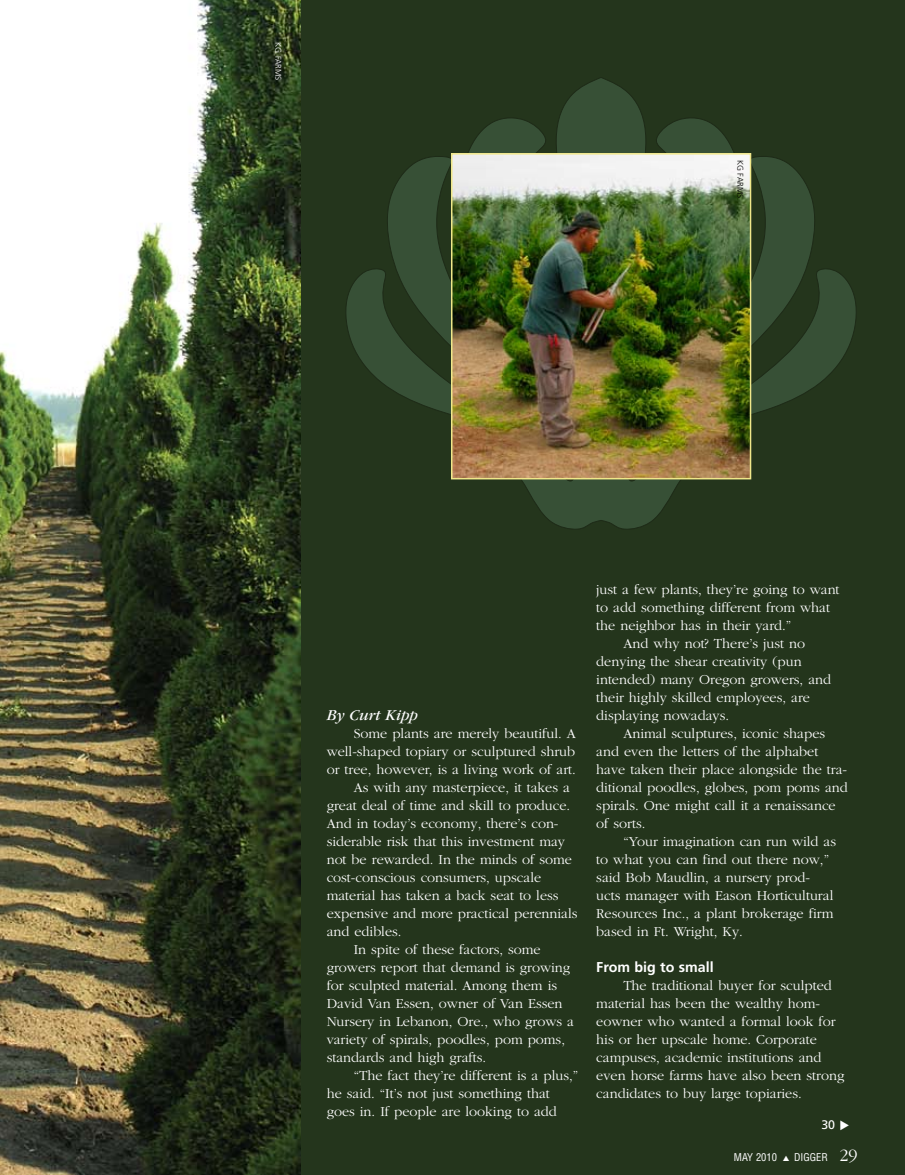
<style>
.page{position:relative;width:905px;height:1175px;background:#fff}
.page>*{position:absolute;margin:0;border:0;box-sizing:border-box;transform-origin:0 0}
.t1{font:italic 15.75px "Garamond";color:#fff}
.t2{font:300 14.25px/18px "Garamond";color:#fff}
.t3{font:700 14.25px "Frutiger";color:#fff}
.t4{font:12.45px "Frutiger";color:#fff}
.t5{font:condensed 10.5px "Helvetica";color:#fff}
.t6{font:300 8.25px "Frutiger";letter-spacing:-.005em;color:#fff}
.t7{font:300 8.25px "Frutiger";letter-spacing:-.005em;color:#000}
.s1{font-family:"Garamond";font-weight:300;font-stretch:normal;font-size:18px}
</style>
<div class="page">
<img style="left:0;top:0;width:301px;height:1174px">
<div style="left:301px;top:0;width:603px;height:1174px;background:#24351c"></div>
<svg style="left:346px;top:78px;width:510px;height:451px"></svg>
<img style="left:454px;top:156px;width:294px;height:320px">
<div style="left:451px;top:153px;width:300px;height:326px;border:2px solid #efe78a"></div>
<p class="t6" style="left:283px;top:42px;width:39px;rotate:90deg">KG FARMS</p>
<p class="t7" style="left:744px;top:160px;width:39px;rotate:90deg">KG FARMS</p>
<p class="t1" style="left:327px;top:707px;width:93px">By Curt Kipp</p>
<p class="t2" style="left:354px;top:725px;width:224px">Some plants are merely beautiful. A</p>
<p class="t2" style="left:327px;top:743px;width:250px">well-shaped topiary or sculptured shrub</p>
<p class="t2" style="left:327px;top:761px;width:251px">or tree, however, is a living work of art.</p>
<p class="t2" style="left:354px;top:779px;width:218px">As with any masterpiece, it takes a</p>
<p class="t2" style="left:327px;top:797px;width:245px">great deal of time and skill to produce.</p>
<p class="t2" style="left:327px;top:815px;width:233px">And in today’s economy, there’s con-</p>
<p class="t2" style="left:327px;top:833px;width:240px">siderable risk that this investment may</p>
<p class="t2" style="left:327px;top:851px;width:247px">not be rewarded. In the minds of some</p>
<p class="t2" style="left:327px;top:869px;width:216px">cost-conscious consumers, upscale</p>
<p class="t2" style="left:327px;top:887px;width:233px">material has taken a back seat to less</p>
<p class="t2" style="left:327px;top:905px;width:252px">expensive and more practical perennials</p>
<p class="t2" style="left:327px;top:923px;width:76px">and edibles.</p>
<p class="t2" style="left:354px;top:941px;width:188px">In spite of these factors, some</p>
<p class="t2" style="left:327px;top:959px;width:245px">growers report that demand is growing</p>
<p class="t2" style="left:327px;top:977px;width:232px">for sculpted material. Among them is</p>
<p class="t2" style="left:327px;top:995px;width:237px">David Van Essen, owner of Van Essen</p>
<p class="t2" style="left:327px;top:1013px;width:249px">Nursery in Lebanon, Ore., who grows a</p>
<p class="t2" style="left:327px;top:1031px;width:240px">variety of spirals, poodles, pom poms,</p>
<p class="t2" style="left:327px;top:1049px;width:161px">standards and high grafts.</p>
<p class="t2" style="left:354px;top:1067px;width:226px">“The fact they’re different is a plus,”</p>
<p class="t2" style="left:327px;top:1085px;width:225px">he said. “It’s not just something that</p>
<p class="t2" style="left:327px;top:1103px;width:232px">goes in. If people are looking to add</p>
<p class="t2" style="left:596px;top:581px;width:245px">just a few plants, they’re going to want</p>
<p class="t2" style="left:596px;top:599px;width:235px">to add something different from what</p>
<p class="t2" style="left:596px;top:617px;width:196px">the neighbor has in their yard.”</p>
<p class="t2" style="left:623px;top:635px;width:183px">And why not? There’s just no</p>
<p class="t2" style="left:596px;top:653px;width:207px">denying the shear creativity (pun</p>
<p class="t2" style="left:596px;top:671px;width:236px">intended) many Oregon growers, and</p>
<p class="t2" style="left:596px;top:689px;width:215px">their highly skilled employees, are</p>
<p class="t2" style="left:596px;top:707px;width:134px">displaying nowadays.</p>
<p class="t2" style="left:623px;top:725px;width:203px">Animal sculptures, iconic shapes</p>
<p class="t2" style="left:596px;top:743px;width:223px">and even the letters of the alphabet</p>
<p class="t2" style="left:596px;top:761px;width:252px">have taken their place alongside the tra-</p>
<p class="t2" style="left:596px;top:779px;width:253px">ditional poodles, globes, pom poms and</p>
<p class="t2" style="left:596px;top:797px;width:241px">spirals. One might call it a renaissance</p>
<p class="t2" style="left:596px;top:815px;width:51px">of sorts.</p>
<p class="t2" style="left:623px;top:833px;width:214px">“Your imagination can run wild as</p>
<p class="t2" style="left:596px;top:851px;width:234px">to what you can find out there now,”</p>
<p class="t2" style="left:596px;top:869px;width:215px">said Bob Maudlin, a nursery prod-</p>
<p class="t2" style="left:596px;top:887px;width:238px">ucts manager with Eason Horticultural</p>
<p class="t2" style="left:596px;top:905px;width:239px">Resources Inc., a plant brokerage firm</p>
<p class="t2" style="left:596px;top:923px;width:148px">based in Ft. Wright, Ky.</p>
<p class="t3" style="left:596px;top:959px;width:119px">From big to small</p>
<p class="t2" style="left:596px;top:977px;width:250px;text-indent:27px">The traditional buyer for sculpted material has been the wealthy hom&shy;eowner who wanted a formal look for his or her upscale home. Corporate campuses, academic institutions and even horse farms have also been strong candidates to buy large topiaries.</p>
<p class="t4" style="left:821px;top:1117px;width:15px">30</p>
<p class="t5" style="left:733px;top:1150px;width:125px">MAY 2010 ▲ DIGGER <span class="s1">29</span></p>
</div>
